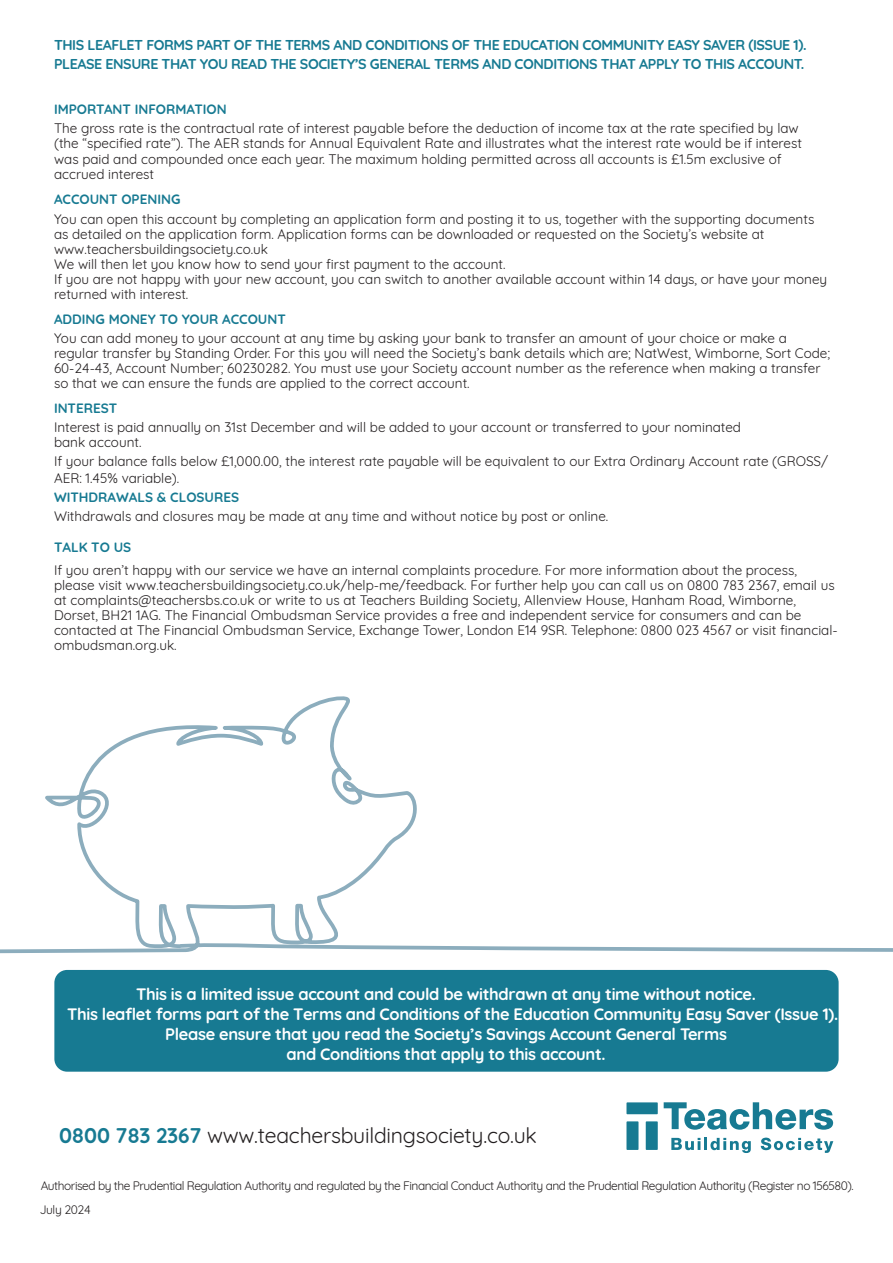
<style>
.page{position:relative;width:893px;height:1263px;background:#fff}
.page>*{position:absolute;margin:0;border:0;box-sizing:border-box;transform-origin:0 0}
.t1{font:21.15px "Quicksand";letter-spacing:-.01em;color:#231f20}
.t2{font:700 16.5px "Quicksand";letter-spacing:-.02em;color:#fff}
.t3{font:700 14.25px/19.5px "Quicksand";letter-spacing:-.03em;color:#177a92}
.t4{font:13.5px/15px "Quicksand";color:#231f20}
.t5{font:12px/23.5px "Quicksand";letter-spacing:-.04em;color:#231f20}
.s1{font-weight:700;color:#177a92}
</style>
<div class="page">
<div style="left:54px;top:970px;width:785px;height:102px;background:#177a92;border-radius:13px"></div>
<svg style="left:671px;top:1138px;width:80px;height:15px"></svg>
<svg style="left:761px;top:1137px;width:72px;height:16px"></svg>
<svg style="left:664px;top:1102px;width:169px;height:28px"></svg>
<div style="left:626px;top:1102px;width:32px;height:12px;background:#177a92"></div>
<div style="left:626px;top:1121px;width:12px;height:29px;background:#177a92"></div>
<div style="left:646px;top:1121px;width:12px;height:29px;background:#177a92"></div>
<svg style="left:0;top:696px;width:893px;height:258px"></svg>
<p class="t3" style="left:54px;top:34px;width:754px">THIS LEAFLET FORMS PART OF THE TERMS AND CONDITIONS OF THE EDUCATION COMMUNITY EASY SAVER (ISSUE 1).<br>PLEASE ENSURE THAT YOU READ THE SOCIETY’S GENERAL TERMS AND CONDITIONS THAT APPLY TO THIS ACCOUNT.</p>
<p class="t4" style="left:54px;top:98px;width:746px;line-height:19.2px"><span class="s1">IMPORTANT INFORMATION<br></span>The gross rate is the contractual rate of interest payable before the deduction of income tax at the rate specified by law</p>
<p class="t4" style="left:54px;top:134px;width:749px;line-height:15.5px">(the “specified rate”). The AER stands for Annual Equivalent Rate and illustrates what the interest rate would be if interest was paid and compounded once each year. The maximum holding permitted across all accounts is £1.5m exclusive of accrued interest</p>
<p class="t4" style="left:54px;top:189px;width:762px;line-height:19.2px"><span class="s1">ACCOUNT OPENING<br></span>You can open this account by completing an application form and posting it to us, together with the supporting documents</p>
<p class="t4" style="left:54px;top:225px;width:775px">as detailed on the application form. Application forms can be downloaded or requested on the Society’s website at www.teachersbuildingsociety.co.uk<br>We will then let you know how to send your first payment to the account.<br>If you are not happy with your new account, you can switch to another available account within 14 days, or have your money returned with interest.</p>
<p class="t4" style="left:54px;top:308px;width:734px;line-height:19.2px"><span class="s1">ADDING MONEY TO YOUR ACCOUNT<br></span>You can add money to your account at any time by asking your bank to transfer an amount of your choice or make a</p>
<p class="t4" style="left:54px;top:344px;width:778px">regular transfer by Standing Order. For this you will need the Society’s bank details which are; NatWest, Wimborne, Sort Code;<br>60-24-43, Account Number; 60230282. You must use your Society account number as the reference when making a transfer so that we can ensure the funds are applied to the correct account.</p>
<p class="t4" style="left:54px;top:397px;width:689px;line-height:19.2px"><span class="s1">INTEREST<br></span>Interest is paid annually on 31st December and will be added to your account or transferred to your nominated</p>
<p class="t4" style="left:54px;top:431px;width:776px;line-height:19.2px">bank account.<br>If your balance falls below £1,000.00, the interest rate payable will be equivalent to our Extra Ordinary Account rate (GROSS/</p>
<p class="t4" style="left:54px;top:467px;width:556px;line-height:19px">AER: 1.45% variable).<br><span class="s1">WITHDRAWALS &amp; CLOSURES<br></span>Withdrawals and closures may be made at any time and without notice by post or online.</p>
<p class="t4" style="left:54px;top:534px;width:744px;line-height:23.5px"><span class="s1">TALK TO US<br></span>If you aren’t happy with our service we have an internal complaints procedure. For more information about the process,</p>
<p class="t4" style="left:54px;top:577px;width:785px">please visit www.teachersbuildingsociety.co.uk/help-me/feedback. For further help you can call us on 0800 783 2367, email us at complaints@teachersbs.co.uk or write to us at Teachers Building Society, Allenview House, Hanham Road, Wimborne, Dorset, BH21 1AG. The Financial Ombudsman Service provides a free and independent service for consumers and can be contacted at The Financial Ombudsman Service, Exchange Tower, London E14 9SR. Telephone: 0800 023 4567 or visit financial&shy;ombudsman.org.uk.</p>
<p class="t2" style="left:136px;top:981px;width:621px">This is a limited issue account and could be withdrawn at any time without notice.</p>
<p class="t2" style="left:67px;top:1001px;width:772px">This leaflet forms part of the Terms and Conditions of the Education Community Easy Saver (Issue 1).</p>
<p class="t2" style="left:165px;top:1020px;width:563px">Please ensure that you read the Society’s Savings Account General Terms</p>
<p class="t2" style="left:287px;top:1040px;width:320px">and Conditions that apply to this account.</p>
<p class="t1" style="left:59px;top:1119px;width:479px"><span class="s1">0800 783 2367</span> www.teachersbuildingsociety.co.uk</p>
<p class="t5" style="left:40px;top:1173px;width:815px">Authorised by the Prudential Regulation Authority and regulated by the Financial Conduct Authority and the Prudential Regulation Authority (Register no 156580).<br>July 2024</p>
</div>
